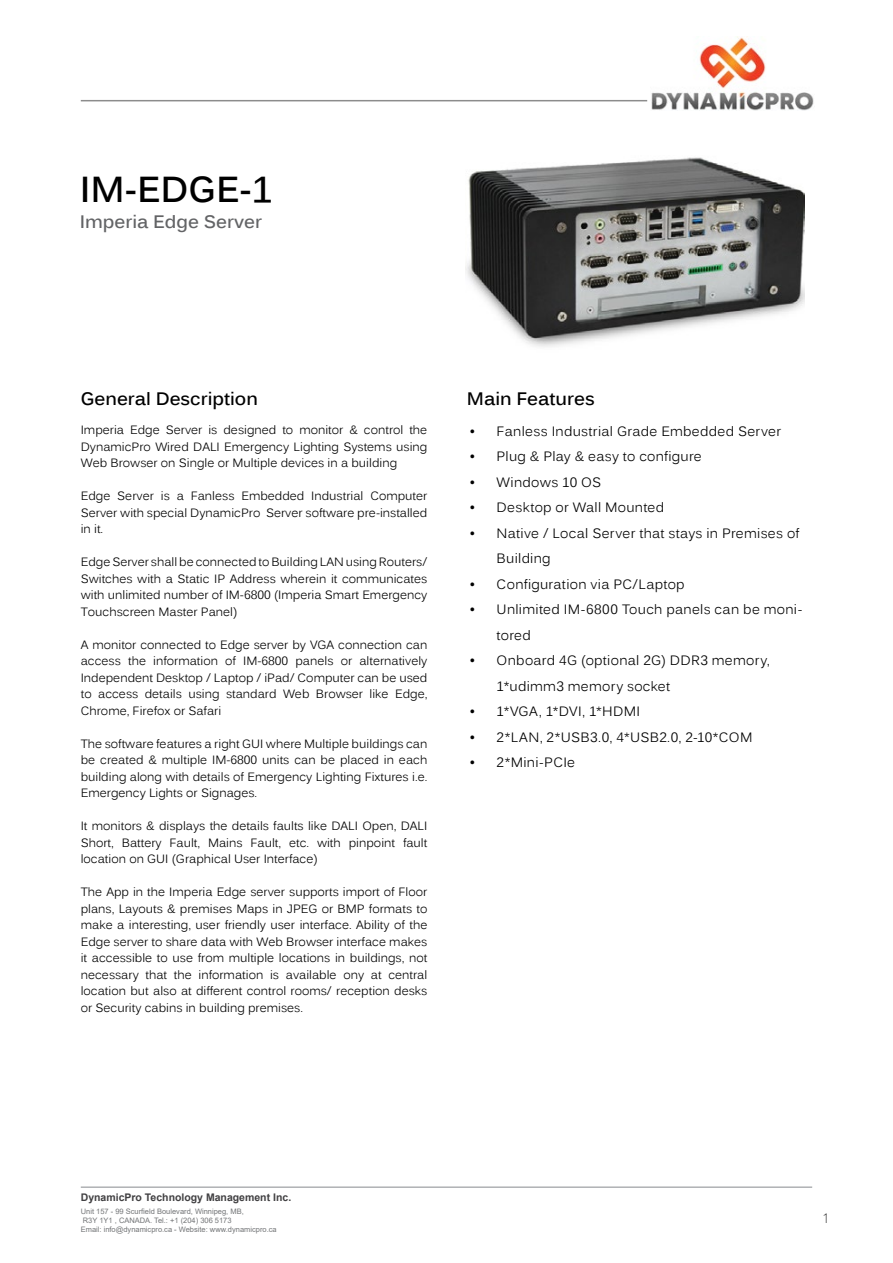
<style>
.page{position:relative;width:893px;height:1263px;background:#fff}
.page>*{position:absolute;margin:0;border:0;box-sizing:border-box;transform-origin:0 0}
.t1{font:700 36px "Kalinga";color:#000}
.t2{font:700 18px "Kalinga";color:#000}
.t3{font:700 18px "Kalinga";color:#636466}
.t4{font:13.5px/25.5px "Kalinga";letter-spacing:.02em;color:#000}
.t5{font:100 condensed 13.5px "Helvetica Neue";color:#000}
.t6{font:12px/16.5px "Kalinga";color:#000;text-align:justify}
.t7{font:700 10.5px "Arial";color:#414042}
.t8{font:7.5px/9px "Arial";color:#737577}
</style>
<div class="page">
<hr style="left:81px;top:100px;width:566px;height:1px;background:#8c8c8c">
<hr style="left:81px;top:1186px;width:731px;height:2px;background:#afb1b4">
<img style="left:651px;top:36px;width:163px;height:75px">
<img style="left:466px;top:157px;width:339px;height:190px">
<h1 class="t1" style="left:80px;top:166px;width:195px">IM-EDGE-1</h1>
<h2 class="t3" style="left:80px;top:210px;width:184px">Imperia Edge Server</h2>
<h2 class="t2" style="left:81px;top:387px;width:179px">General Description</h2>
<p class="t6" style="left:81px;top:423px;width:348px">Imperia Edge Server is designed to monitor &amp; control the DynamicPro Wired DALI Emergency Lighting Systems using Web Browser on Single or Multiple devices in a building</p>
<p class="t6" style="left:81px;top:489px;width:348px">Edge Server is a Fanless Embedded Industrial Computer Server with special DynamicPro Server software pre-installed in it.</p>
<p class="t6" style="left:81px;top:555px;width:348px">Edge Server shall be connected to Building LAN using Routers/ Switches with a Static IP Address wherein it communicates with unlimited number of IM-6800 (Imperia Smart Emergency Touchscreen Master Panel)</p>
<p class="t6" style="left:81px;top:637px;width:348px">A monitor connected to Edge server by VGA connection can access the information of IM-6800 panels or alternatively Independent Desktop / Laptop / iPad/ Computer can be used to access details using standard Web Browser like Edge, Chrome, Firefox or Safari</p>
<p class="t6" style="left:81px;top:736px;width:348px">The software features a right GUI where Multiple buildings can be created &amp; multiple IM-6800 units can be placed in each building along with details of Emergency Lighting Fixtures i.e.<br>Emergency Lights or Signages.</p>
<p class="t6" style="left:81px;top:819px;width:348px">It monitors &amp; displays the details faults like DALI Open, DALI Short, Battery Fault, Mains Fault, etc. with pinpoint fault location on GUI (Graphical User Interface)</p>
<p class="t6" style="left:81px;top:885px;width:348px">The App in the Imperia Edge server supports import of Floor plans, Layouts &amp; premises Maps in JPEG or BMP formats to make a interesting, user friendly user interface. Ability of the Edge server to share data with Web Browser interface makes it accessible to use from multiple locations in buildings, not necessary that the information is available ony at central location but also at different control rooms/ reception desks or Security cabins in building premises.</p>
<h2 class="t2" style="left:467px;top:387px;width:129px">Main Features</h2>
<p class="t4" style="left:470px;top:419px;width:313px">• Fanless Industrial Grade Embedded Server</p>
<p class="t4" style="left:470px;top:445px;width:234px">• Plug &amp; Play &amp; easy to configure</p>
<p class="t4" style="left:470px;top:470px;width:133px">• Windows 10 OS</p>
<p class="t4" style="left:470px;top:496px;width:196px">• Desktop or Wall Mounted</p>
<p class="t4" style="left:497px;top:521px;width:304px;text-indent:-27px">• Native / Local Server that stays in Premises of<br>Building</p>
<p class="t4" style="left:470px;top:572px;width:217px">• Configuration via PC/Laptop</p>
<p class="t4" style="left:497px;top:598px;width:307px;text-indent:-27px">• Unlimited IM-6800 Touch panels can be moni&shy;tored</p>
<p class="t4" style="left:497px;top:649px;width:275px;text-indent:-27px">• Onboard 4G (optional 2G) DDR3 memory,<br>1*udimm3 memory socket</p>
<p class="t4" style="left:470px;top:700px;width:172px">• 1*VGA, 1*DVI, 1*HDMI</p>
<p class="t4" style="left:470px;top:725px;width:284px">• 2*LAN, 2*USB3.0, 4*USB2.0, 2-10*COM</p>
<p class="t4" style="left:470px;top:751px;width:107px">• 2*Mini-PCIe</p>
<p class="t7" style="left:81px;top:1190px;width:212px">DynamicPro Technology Management Inc.</p>
<p class="t8" style="left:81px;top:1207px;width:197px">Unit 157 - 99 Scurfield Boulevard, Winnipeg, MB,<br>R3Y 1Y1 , CANADA. Tel.: +1 (204) 306 5173<br>Email: info@dynamicpro.ca - Website: www.dynamicpro.ca</p>
<p class="t5" style="left:823px;top:1211px;width:8px">1</p>
</div>
